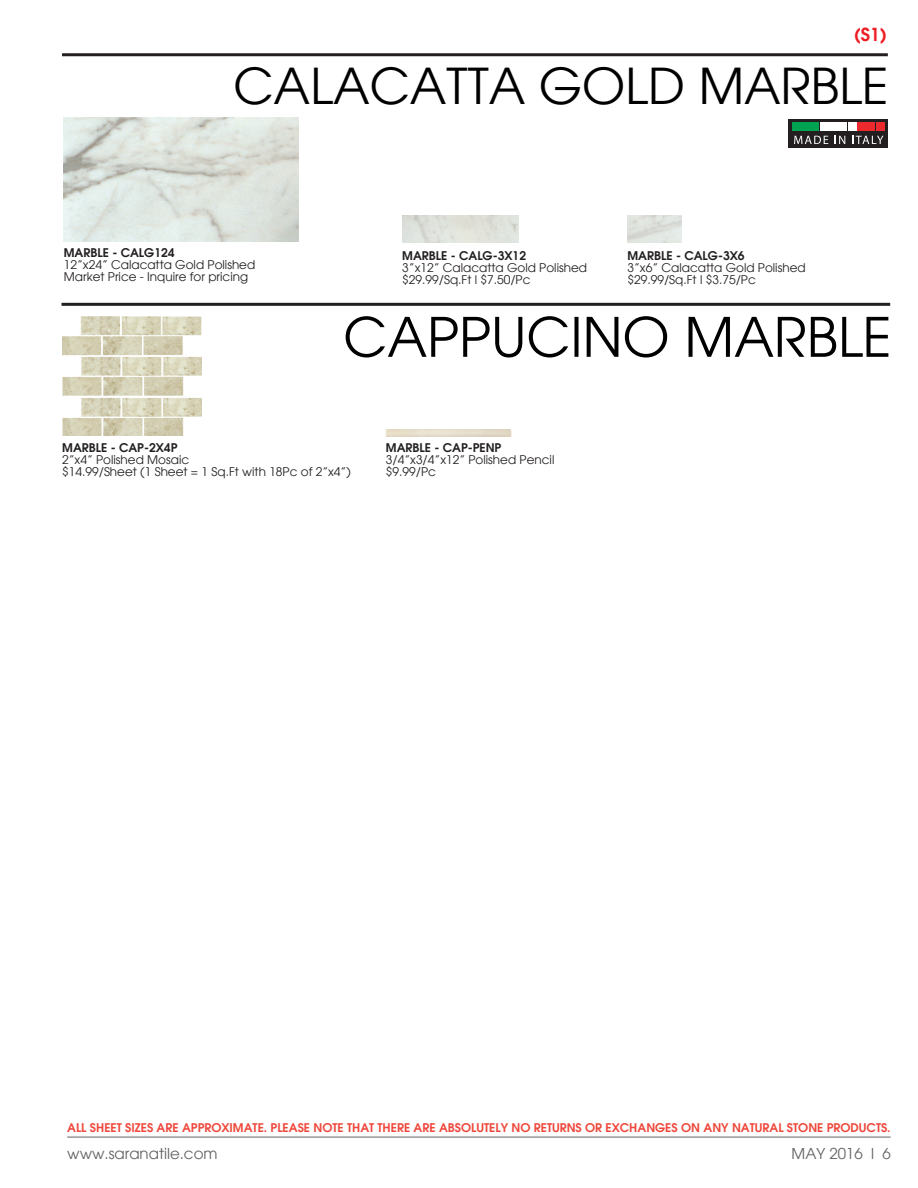
<style>
.page{position:relative;width:918px;height:1188px;background:#fff}
.page>*{position:absolute;margin:0;border:0;box-sizing:border-box;transform-origin:0 0}
.t1{font:54px "Avant Garde";color:#000}
.t2{font:49.5px "Avant Garde";color:#000}
.t3{font:600 18px "Avant Garde";color:#ee1d23}
.t4{font:15px "Avant Garde";color:#636366}
.t5{font:12px "Avant Garde";color:#231f20}
.t6{font:600 12px "Avant Garde";color:#ef473b}
.t7{font:600 12px "Avant Garde";color:#231f20}
</style>
<div class="page">
<img style="left:64px;top:118px;width:234px;height:123px">
<img style="left:403px;top:215px;width:116px;height:27px">
<hr style="left:62px;top:53px;width:826px;height:3px;background:#231f20">
<hr style="left:62px;top:303px;width:828px;height:3px;background:#231f20">
<img style="left:62px;top:316px;width:139px;height:120px">
<img style="left:386px;top:429px;width:126px;height:8px">
<hr style="left:67px;top:1137px;width:824px;height:1px;background:#636366">
<svg style="left:789px;top:119px;width:99px;height:28px"></svg>
<div style="left:792px;top:123px;width:8px;height:8px;background:#00a351"></div>
<div style="left:811px;top:123px;width:8px;height:8px;background:#00a351"></div>
<div style="left:802px;top:123px;width:8px;height:8px;background:#00a351"></div>
<div style="left:820px;top:123px;width:8px;height:8px;background:#fff"></div>
<div style="left:839px;top:123px;width:8px;height:8px;background:#fff"></div>
<div style="left:829px;top:123px;width:8px;height:8px;background:#fff"></div>
<div style="left:848px;top:123px;width:8px;height:8px;background:#fff"></div>
<div style="left:867px;top:123px;width:8px;height:8px;background:#ec2a2d"></div>
<div style="left:857px;top:123px;width:8px;height:8px;background:#ec2a2d"></div>
<div style="left:876px;top:123px;width:8px;height:8px;background:#ec2a2d"></div>
<svg style="left:835px;top:136px;width:10px;height:8px"></svg>
<svg style="left:852px;top:136px;width:31px;height:8px"></svg>
<svg style="left:789px;top:136px;width:39px;height:12px"></svg>
<p class="t3" style="left:854px;top:22px;width:35px">(S1)</p>
<p class="t2" style="left:233px;top:56px;width:657px">CALACATTA GOLD MARBLE</p>
<p class="t7" style="left:64px;top:244px;width:112px">MARBLE - CALG124</p>
<p class="t5" style="left:64px;top:257px;width:193px">12”x24” Calacatta Gold Polished</p>
<p class="t5" style="left:64px;top:269px;width:186px">Market Price - Inquire for pricing</p>
<p class="t7" style="left:402px;top:248px;width:125px">MARBLE - CALG-3X12</p>
<p class="t5" style="left:402px;top:261px;width:186px">3”x12” Calacatta Gold Polished</p>
<p class="t5" style="left:402px;top:273px;width:130px">$29.99/Sq.Ft l $7.50/Pc</p>
<p class="t7" style="left:628px;top:248px;width:119px">MARBLE - CALG-3X6</p>
<p class="t5" style="left:628px;top:261px;width:180px">3”x6” Calacatta Gold Polished</p>
<p class="t5" style="left:628px;top:273px;width:130px">$29.99/Sq.Ft l $3.75/Pc</p>
<p class="t1" style="left:343px;top:305px;width:550px">CAPPUCINO MARBLE</p>
<p class="t7" style="left:62px;top:439px;width:117px">MARBLE - CAP-2X4P</p>
<p class="t5" style="left:62px;top:452px;width:128px">2”x4” Polished Mosaic</p>
<p class="t5" style="left:62px;top:464px;width:290px">$14.99/Sheet (1 Sheet = 1 Sq.Ft with 18Pc of 2”x4”)</p>
<p class="t7" style="left:386px;top:439px;width:117px">MARBLE - CAP-PENP</p>
<p class="t5" style="left:386px;top:452px;width:170px">3/4”x3/4”x12” Polished Pencil</p>
<p class="t5" style="left:386px;top:464px;width:52px">$9.99/Pc</p>
<p class="t6" style="left:67px;top:1120px;width:825px">ALL SHEET SIZES ARE APPROXIMATE. PLEASE NOTE THAT THERE ARE ABSOLUTELY NO RETURNS OR EXCHANGES ON ANY NATURAL STONE PRODUCTS.</p>
<p class="t4" style="left:67px;top:1144px;width:152px">www.saranatile.com</p>
<p class="t4" style="left:792px;top:1144px;width:101px">MAY 2016 l 6</p>
</div>
